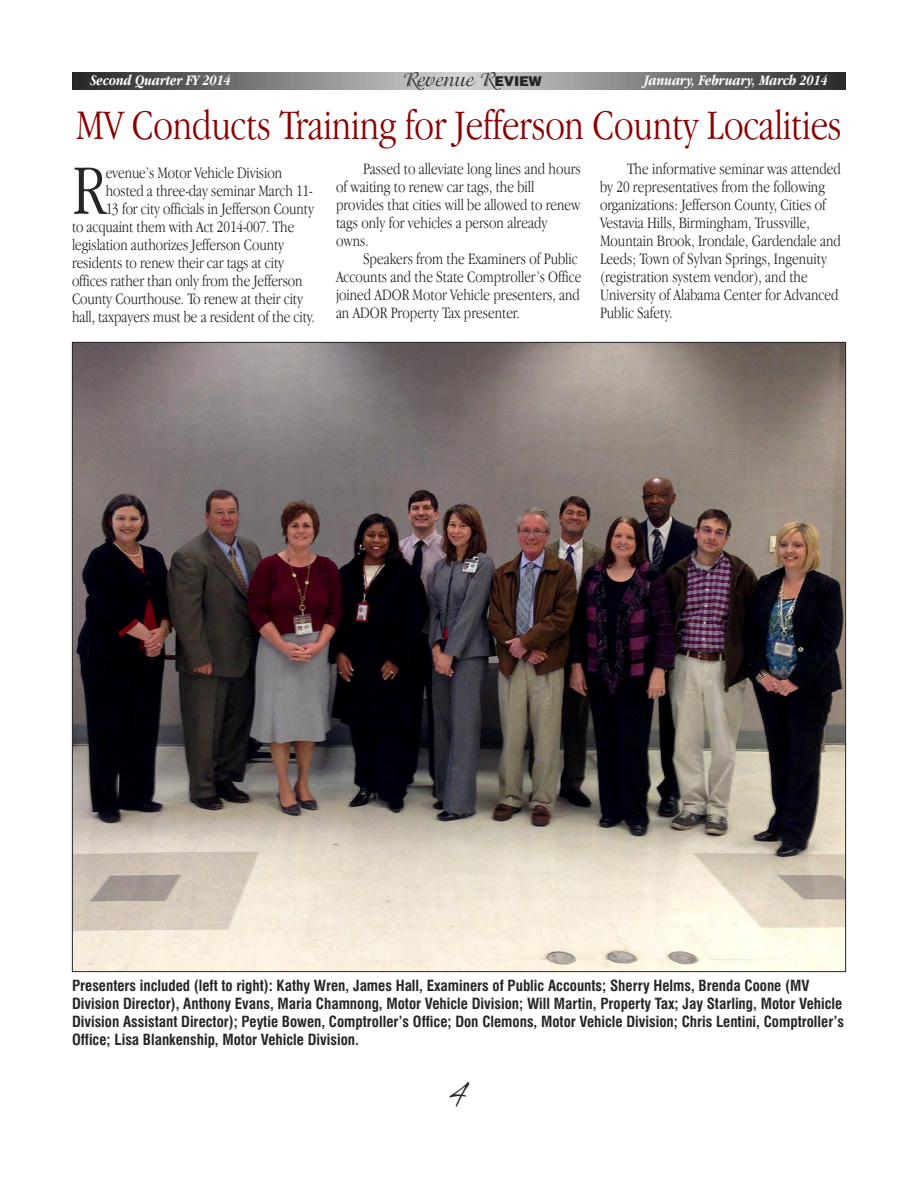
<style>
.page{position:relative;width:918px;height:1188px;background:#fff}
.page>*{position:absolute;margin:0;border:0;box-sizing:border-box;transform-origin:0 0}
.t1{font:300 condensed 73.65px "Garamond IT Cby BT";color:#272627}
.t2{font:300 condensed 43.5px "Garamond IT Cby BT";letter-spacing:-.005em;color:#8b0000}
.t3{font:36px "Aquarelle";color:#272627}
.t4{font:21px "Isadora";color:#272627}
.t5{font:300 condensed 16.5px/18px "Garamond IT Cby BT";color:#272627}
.t6{font:700 condensed 15px/18px "Swiss 721 BT";color:#272627}
.t7{font:italic 700 condensed 15px "Garamond IT Cby BT";color:#fff}
.s1{font-family:"Helvetica";font-weight:900;font-size:13.5px}
</style>
<div class="page">
<svg style="left:72px;top:72px;width:774px;height:18px;background:#7e7d7d"></svg>
<img style="left:74px;top:344px;width:770px;height:626px">
<p class="t7" style="left:90px;top:74px;width:142px">Second Quarter FY 2014</p>
<p class="t4" style="left:403px;top:70px;width:140px">Revenue R<span class="s1">EVIEW</span></p>
<p class="t7" style="left:644px;top:74px;width:185px">January, February, March 2014</p>
<h2 class="t2" style="left:76px;top:109px;width:767px">MV Conducts Training for Jefferson County Localities</h2>
<h1 class="t1" style="left:72px;top:163px;width:35px">R</h1>
<p class="t5" style="left:106px;top:165px;width:178px">evenue’s Motor Vehicle Division</p>
<p class="t5" style="left:106px;top:183px;width:208px">hosted a three-day seminar March 11-</p>
<p class="t5" style="left:106px;top:201px;width:210px">13 for city officials in Jefferson County</p>
<p class="t5" style="left:72px;top:219px;width:224px">to acquaint them with Act 2014-007. The</p>
<p class="t5" style="left:72px;top:237px;width:214px">legislation authorizes Jefferson County</p>
<p class="t5" style="left:72px;top:255px;width:214px">residents to renew their car tags at city</p>
<p class="t5" style="left:72px;top:273px;width:232px">offices rather than only from the Jefferson</p>
<p class="t5" style="left:72px;top:291px;width:233px">County Courthouse. To renew at their city</p>
<p class="t5" style="left:72px;top:309px;width:244px">hall, taxpayers must be a resident of the city.</p>
<p class="t5" style="left:336px;top:161px;width:246px;text-indent:27px">Passed to alleviate long lines and hours of waiting to renew car tags, the bill provides that cities will be allowed to renew tags only for vehicles a person already owns.</p>
<p class="t5" style="left:336px;top:251px;width:247px;text-indent:27px">Speakers from the Examiners of Public Accounts and the State Comptroller’s Office joined ADOR Motor Vehicle presenters, and an ADOR Property Tax presenter.</p>
<p class="t5" style="left:600px;top:161px;width:243px;text-indent:27px">The informative seminar was attended by 20 representatives from the following organizations: Jefferson County, Cities of Vestavia Hills, Birmingham, Trussville, Mountain Brook, Irondale, Gardendale and Leeds; Town of Sylvan Springs, Ingenuity (registration system vendor), and the University of Alabama Center for Advanced Public Safety.</p>
<p class="t6" style="left:72px;top:978px;width:774px">Presenters included (left to right): Kathy Wren, James Hall, Examiners of Public Accounts; Sherry Helms, Brenda Coone (MV Division Director), Anthony Evans, Maria Chamnong, Motor Vehicle Division; Will Martin, Property Tax; Jay Starling, Motor Vehicle Division Assistant Director); Peytie Bowen, Comptroller’s Office; Don Clemons, Motor Vehicle Division; Chris Lentini, Comptroller’s Office; Lisa Blankenship, Motor Vehicle Division.</p>
<h3 class="t3" style="left:449px;top:1071px;width:21px">4</h3>
</div>
